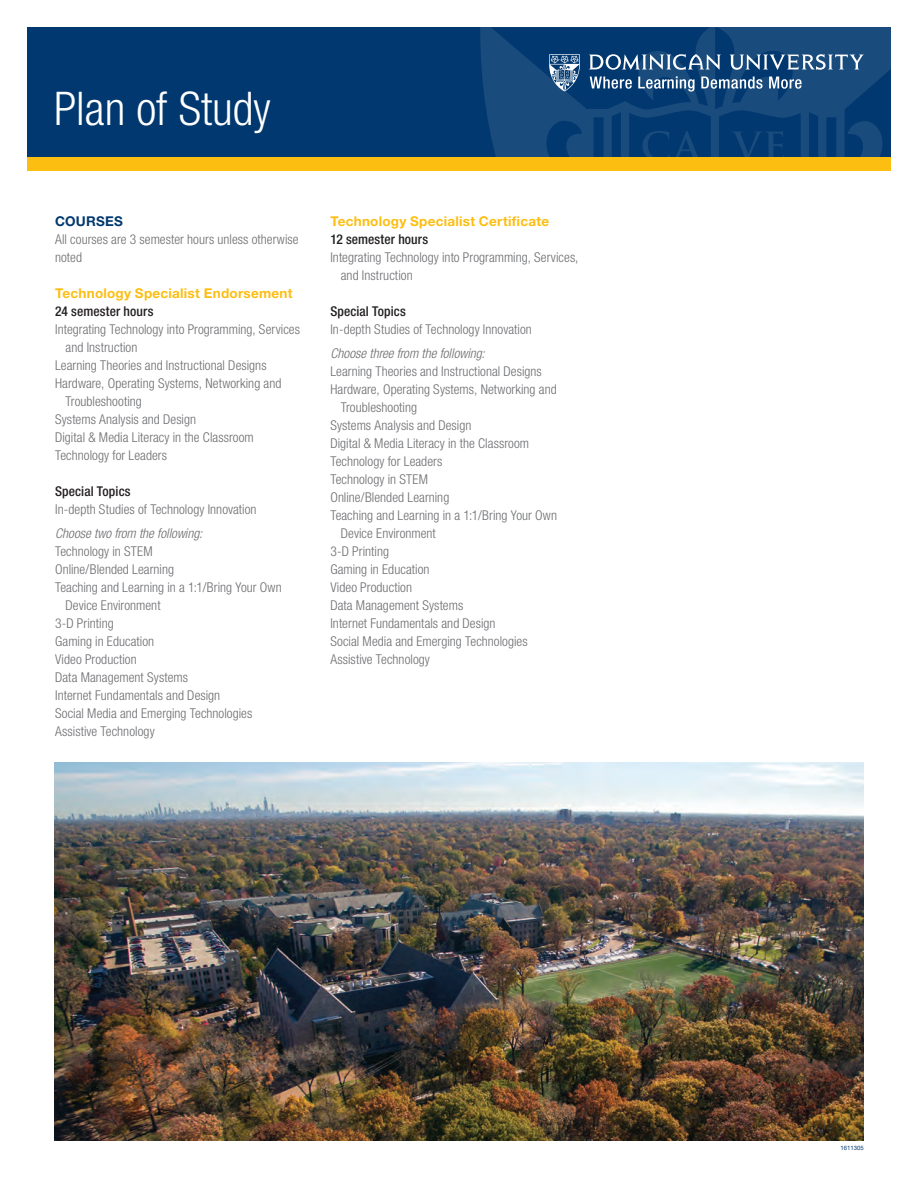
<style>
.page{position:relative;width:918px;height:1188px;background:#fff}
.page>*{position:absolute;margin:0;border:0;box-sizing:border-box;transform-origin:0 0}
.t1{font:300 condensed 46.5px "Helvetica Neue LT Std";color:#fff}
.bulleted_list{font:300 condensed 13.5px/18px "Helvetica Neue LT Std";letter-spacing:.005em;color:#6c6d70}
.bulleted_list-2{font:700 13.5px "Helvetica Neue LT Std";letter-spacing:.02em;color:#fdbe12}
.bold_body{font:500 condensed 13.5px "Helvetica Neue LT Std";letter-spacing:.01em;color:#231f20}
.bulleted_list-3{font:italic 300 condensed 13.5px "Helvetica Neue LT Std";color:#6c6d70}
.body{font:300 condensed 13.5px/18px "Helvetica Neue LT Std";letter-spacing:.005em;color:#6c6d70}
.blue_cap_header{font:700 13.5px "Helvetica Neue LT Std";letter-spacing:.015em;color:#00386f}
.t2{font:6px "Helvetica Neue LT Std";color:#00386f}
</style>
<div class="page">
<div style="left:27px;top:27px;width:864px;height:135px;background:#00386f"></div>
<svg style="left:480px;top:27px;width:411px;height:144px;fill:#194b7d"></svg>
<div style="left:27px;top:157px;width:864px;height:13px;background:#fdbe12"></div>
<img style="left:54px;top:762px;width:810px;height:378px">
<p class="t1" style="left:54px;top:82px;width:218px">Plan of Study</p>
<p class="blue_cap_header" style="left:55px;top:212px;width:69px">COURSES</p>
<p class="body" style="left:55px;top:230px;width:245px">All courses are 3 semester hours unless otherwise noted</p>
<p class="bulleted_list-2" style="left:55px;top:284px;width:239px">Technology Specialist Endorsement</p>
<p class="bold_body" style="left:55px;top:303px;width:100px">24 semester hours</p>
<p class="bulleted_list" style="left:66px;top:320px;width:236px;text-indent:-11px">Integrating Technology into Programming, Services and Instruction</p>
<p class="bulleted_list" style="left:55px;top:356px;width:213px">Learning Theories and Instructional Designs</p>
<p class="bulleted_list" style="left:66px;top:374px;width:217px;text-indent:-11px">Hardware, Operating Systems, Networking and<br>Troubleshooting</p>
<p class="bulleted_list" style="left:55px;top:410px;width:143px">Systems Analysis and Design</p>
<p class="bulleted_list" style="left:55px;top:428px;width:200px">Digital &amp; Media Literacy in the Classroom</p>
<p class="bulleted_list" style="left:55px;top:446px;width:113px">Technology for Leaders</p>
<p class="bold_body" style="left:55px;top:483px;width:77px">Special Topics</p>
<p class="bulleted_list" style="left:55px;top:500px;width:203px">In-depth Studies of Technology Innovation</p>
<p class="bulleted_list-3" style="left:55px;top:526px;width:149px">Choose two from the following:</p>
<p class="bulleted_list" style="left:55px;top:542px;width:99px">Technology in STEM</p>
<p class="bulleted_list" style="left:55px;top:560px;width:121px">Online/Blended Learning</p>
<p class="bulleted_list" style="left:66px;top:578px;width:218px;text-indent:-11px">Teaching and Learning in a 1:1/Bring Your Own<br>Device Environment</p>
<p class="bulleted_list" style="left:55px;top:614px;width:60px">3-D Printing</p>
<p class="bulleted_list" style="left:55px;top:632px;width:101px">Gaming in Education</p>
<p class="bulleted_list" style="left:55px;top:650px;width:83px">Video Production</p>
<p class="bulleted_list" style="left:55px;top:668px;width:134px">Data Management Systems</p>
<p class="bulleted_list" style="left:55px;top:686px;width:167px">Internet Fundamentals and Design</p>
<p class="bulleted_list" style="left:55px;top:704px;width:199px">Social Media and Emerging Technologies</p>
<p class="bulleted_list" style="left:55px;top:722px;width:101px">Assistive Technology</p>
<p class="bulleted_list-2" style="left:330px;top:212px;width:220px">Technology Specialist Certificate</p>
<p class="bold_body" style="left:330px;top:231px;width:99px">12 semester hours</p>
<p class="bulleted_list" style="left:341px;top:248px;width:239px;text-indent:-11px">Integrating Technology into Programming, Services, and Instruction</p>
<p class="bold_body" style="left:330px;top:303px;width:77px">Special Topics</p>
<p class="bulleted_list" style="left:330px;top:320px;width:203px">In-depth Studies of Technology Innovation</p>
<p class="bulleted_list-3" style="left:330px;top:346px;width:156px">Choose three from the following:</p>
<p class="bulleted_list" style="left:330px;top:362px;width:213px">Learning Theories and Instructional Designs</p>
<p class="bulleted_list" style="left:341px;top:380px;width:217px;text-indent:-11px">Hardware, Operating Systems, Networking and<br>Troubleshooting</p>
<p class="bulleted_list" style="left:330px;top:416px;width:143px">Systems Analysis and Design</p>
<p class="bulleted_list" style="left:330px;top:434px;width:200px">Digital &amp; Media Literacy in the Classroom</p>
<p class="bulleted_list" style="left:330px;top:452px;width:113px">Technology for Leaders</p>
<p class="bulleted_list" style="left:330px;top:470px;width:99px">Technology in STEM</p>
<p class="bulleted_list" style="left:330px;top:488px;width:121px">Online/Blended Learning</p>
<p class="bulleted_list" style="left:341px;top:506px;width:218px;text-indent:-11px">Teaching and Learning in a 1:1/Bring Your Own<br>Device Environment</p>
<p class="bulleted_list" style="left:330px;top:542px;width:60px">3-D Printing</p>
<p class="bulleted_list" style="left:330px;top:560px;width:101px">Gaming in Education</p>
<p class="bulleted_list" style="left:330px;top:578px;width:83px">Video Production</p>
<p class="bulleted_list" style="left:330px;top:596px;width:134px">Data Management Systems</p>
<p class="bulleted_list" style="left:330px;top:614px;width:167px">Internet Fundamentals and Design</p>
<p class="bulleted_list" style="left:330px;top:632px;width:199px">Social Media and Emerging Technologies</p>
<p class="bulleted_list" style="left:330px;top:650px;width:101px">Assistive Technology</p>
<p class="t2" style="left:841px;top:1144px;width:25px">1611305</p>
</div>
